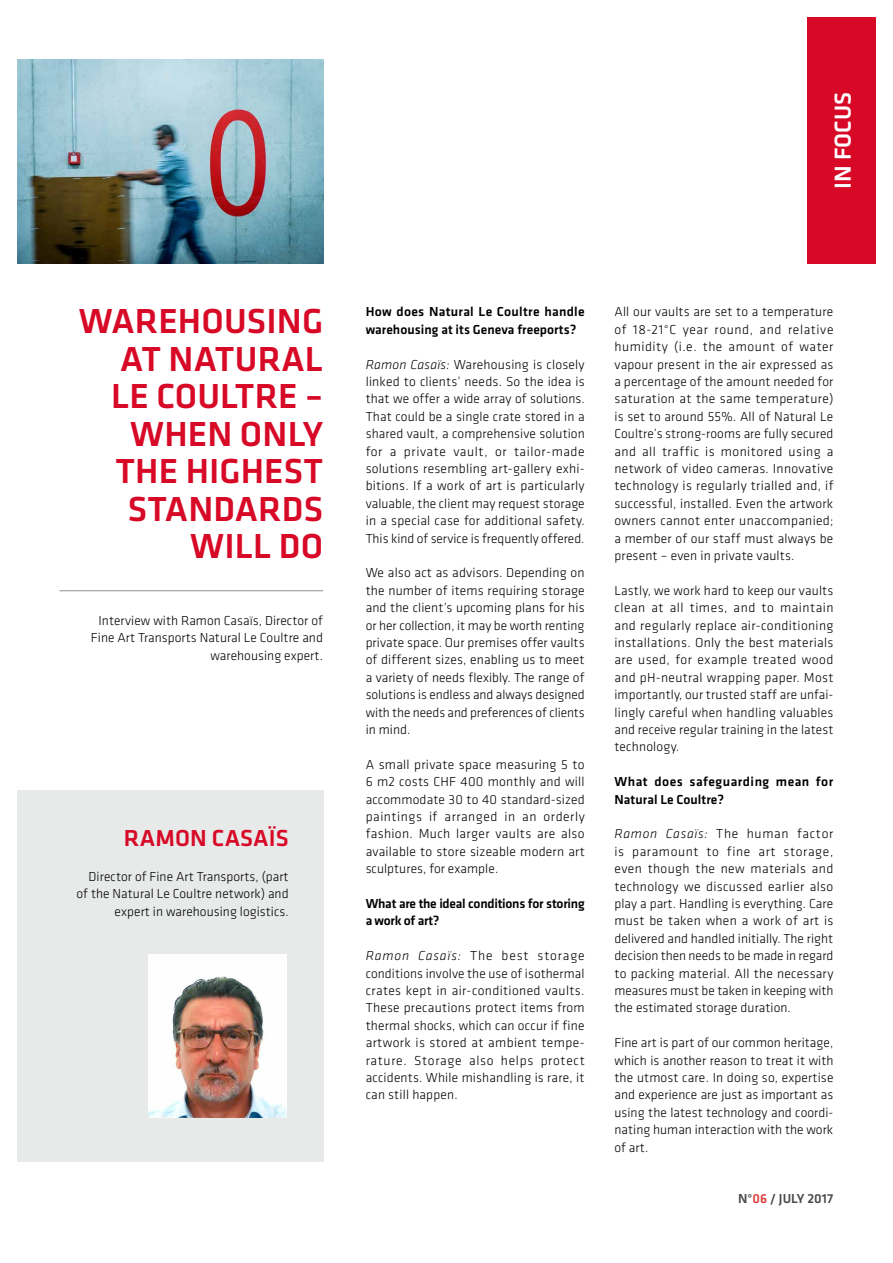
<style>
.page{position:relative;width:893px;height:1263px;background:#fff}
.page>*{position:absolute;margin:0;border:0;box-sizing:border-box;transform-origin:0 0}
.t1{font:500 36px/37.5px "Klavika";letter-spacing:.005em;color:#d70926;text-align:right}
.t2{font:500 24px "Klavika";letter-spacing:.005em;color:#d70926}
.t3{font:500 24px "Klavika";color:#fff}
.t4{font:300 13.5px/17.4px "Klavika";letter-spacing:.005em;color:#000;text-align:justify}
.t5{font:500 13.5px/17.4px "Klavika";letter-spacing:.005em;color:#000}
.t6{font:500 13.5px/17.4px "Klavika";letter-spacing:-.02em;color:#000}
.t7{font:500 13.5px/17.4px "Klavika";letter-spacing:.035em;color:#000}
.t8{font:500 13.5px "Klavika";letter-spacing:.005em;color:#4a4a49}
.s1{font-style:italic}
.s2{color:#dd403c}
</style>
<div class="page">
<div style="left:808px;top:17px;width:68px;height:247px;background:#d70926"></div>
<hr style="left:60px;top:590px;width:263px;height:1px;background:#8e8f8f">
<div style="left:17px;top:790px;width:306px;height:371px;background:#e8e9e9"></div>
<img style="left:149px;top:954px;width:137px;height:163px">
<img style="left:17px;top:59px;width:306px;height:205px">
<h2 class="t3" style="left:827px;top:189px;width:98px;rotate:-90deg">IN FOCUS</h2>
<h1 class="t1" style="left:79px;top:302px;width:246px">WAREHOUSING<br>AT NATURAL<br>LE COULTRE –<br>WHEN ONLY<br>THE HIGHEST<br>STANDARDS<br>WILL DO</h1>
<p class="t4" style="left:91px;top:612px;width:234px;text-align:right">Interview with Ramon Casaïs, Director of<br>Fine Art Transports Natural Le Coultre and warehousing expert.</p>
<h2 class="t2" style="left:124px;top:822px;width:166px">RAMON CASAÏS</h2>
<p class="t4" style="left:76px;top:868px;width:214px;text-align:right">Director of Fine Art Transports, (part of the Natural Le Coultre network) and expert in warehousing logistics.</p>
<p class="t5" style="left:366px;top:303px;width:220px">How does Natural Le Coultre handle warehousing at its Geneva freeports?</p>
<p class="t4" style="left:366px;top:355px;width:221px"><span class="s1">Ramon Casaïs:</span> Warehousing is closely linked to clients’ needs. So the idea is that we offer a wide array of solutions.<br>That could be a single crate stored in a shared vault, a comprehensive solution for a private vault, or tailor-made solutions resembling art-gallery exhi&shy;bitions. If a work of art is particularly valuable, the client may request storage in a special case for additional safety.<br>This kind of service is frequently offered.</p>
<p class="t4" style="left:366px;top:564px;width:221px">We also act as advisors. Depending on the number of items requiring storage and the client’s upcoming plans for his or her collection, it may be worth renting private space. Our premises offer vaults of different sizes, enabling us to meet a variety of needs flexibly. The range of solutions is endless and always designed with the needs and preferences of clients in mind.</p>
<p class="t4" style="left:366px;top:755px;width:221px">A small private space measuring 5 to 6 m2 costs CHF 400 monthly and will accommodate 30 to 40 standard-sized paintings if arranged in an orderly fashion. Much larger vaults are also available to store sizeable modern art sculptures, for example.</p>
<p class="t6" style="left:366px;top:894px;width:220px">What are the ideal conditions for storing a work of art?</p>
<p class="t4" style="left:366px;top:947px;width:221px"><span class="s1">Ramon Casaïs:</span> The best storage conditions involve the use of isothermal crates kept in air-conditioned vaults.<br>These precautions protect items from thermal shocks, which can occur if fine artwork is stored at ambient tempe&shy;rature. Storage also helps protect accidents. While mishandling is rare, it can still happen.</p>
<p class="t4" style="left:614px;top:303px;width:221px">All our vaults are set to a temperature of 18-21°C year round, and relative humidity (i.e. the amount of water vapour present in the air expressed as a percentage of the amount needed for saturation at the same temperature) is set to around 55%. All of Natural Le Coultre’s strong-rooms are fully secured and all traffic is monitored using a network of video cameras. Innovative technology is regularly trialled and, if successful, installed. Even the artwork owners cannot enter unaccompanied; a member of our staff must always be present – even in private vaults.</p>
<p class="t4" style="left:614px;top:581px;width:221px">Lastly, we work hard to keep our vaults clean at all times, and to maintain and regularly replace air-conditioning installations. Only the best materials are used, for example treated wood and pH-neutral wrapping paper. Most importantly, our trusted staff are unfai&shy;lingly careful when handling valuables and receive regular training in the latest technology.</p>
<p class="t7" style="left:614px;top:773px;width:220px">What does safeguarding mean for<br>Natural Le Coultre?</p>
<p class="t4" style="left:614px;top:825px;width:221px"><span class="s1">Ramon Casaïs:</span> The human factor is paramount to fine art storage, even though the new materials and technology we discussed earlier also play a part. Handling is everything. Care must be taken when a work of art is delivered and handled initially. The right decision then needs to be made in regard to packing material. All the necessary measures must be taken in keeping with the estimated storage duration.</p>
<p class="t4" style="left:614px;top:1034px;width:221px">Fine art is part of our common heritage, which is another reason to treat it with the utmost care. In doing so, expertise and experience are just as important as using the latest technology and coordi&shy;nating human interaction with the work of art.</p>
<p class="t8" style="left:738px;top:1190px;width:97px">N°<span class="s2">06</span> / JULY 2017</p>
</div>
